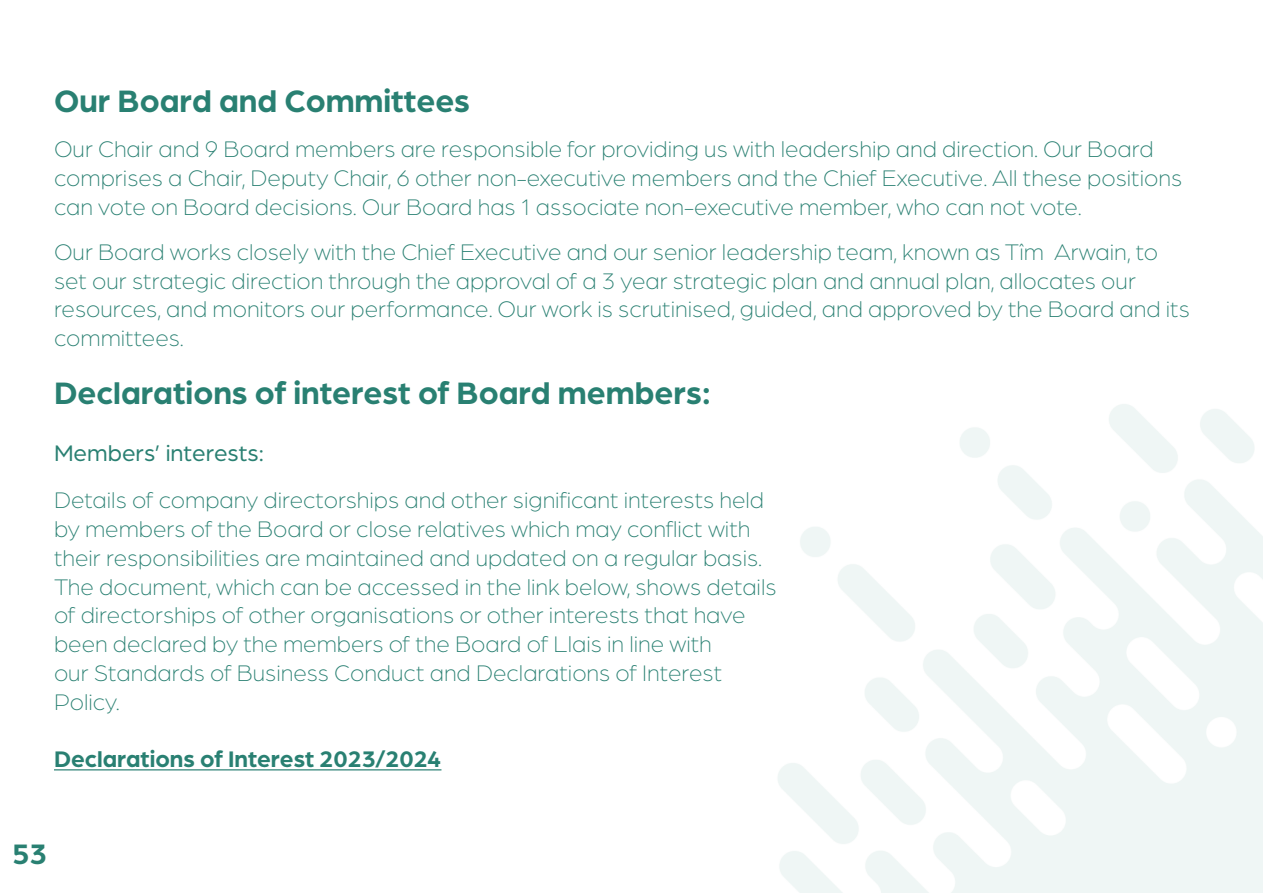
<style>
.page{position:relative;width:1263px;height:893px;background:#fff}
.page>*{position:absolute;margin:0;border:0;box-sizing:border-box;transform-origin:0 0}
.t1{font:700 33px "Arboria";color:#298072}
.t2{font:700 30px "Arboria";color:#298072}
.t3{font:300 24px/28.8px "Arboria";color:#298072}
.t4{font:700 24px "Arboria";color:#298072}
.s1{font-weight:400}
</style>
<div class="page">
<hr style="left:54px;top:769px;width:387px;height:1px;background:#298072">
<p class="t1" style="left:54px;top:78px;width:417px">Our Board and Committees</p>
<p class="t3" style="left:54px;top:134px;width:1130px">Our Chair and 9 Board members are responsible for providing us with leadership and direction. Our Board comprises a Chair, Deputy Chair, 6 other non-executive members and the Chief Executive. All these positions can vote on Board decisions. Our Board has 1 associate non-executive member, who can not vote.</p>
<p class="t3" style="left:54px;top:237px;width:1137px">Our Board works closely with the Chief Executive and our senior leadership team, known as Tîm Arwain, to set our strategic direction through the approval of a 3 year strategic plan and annual plan, allocates our resources, and monitors our performance. Our work is scrutinised, guided, and approved by the Board and its committees.</p>
<p class="t1" style="left:54px;top:370px;width:658px">Declarations of interest of Board members:</p>
<p class="t3" style="left:54px;top:429px;width:712px;line-height:46.8px"><span class="s1">Members’ interests:<br></span>Details of company directorships and other significant interests held</p>
<p class="t3" style="left:54px;top:514px;width:724px">by members of the Board or close relatives which may conflict with their responsibilities are maintained and updated on a regular basis.<br>The document, which can be accessed in the link below, shows details of directorships of other organisations or other interests that have been declared by the members of the Board of Llais in line with<br>our Standards of Business Conduct and Declarations of Interest Policy.</p>
<p class="t4" style="left:54px;top:743px;width:389px">Declarations of Interest 2023/2024</p>
<p class="t2" style="left:12px;top:833px;width:36px">53</p>
</div>
